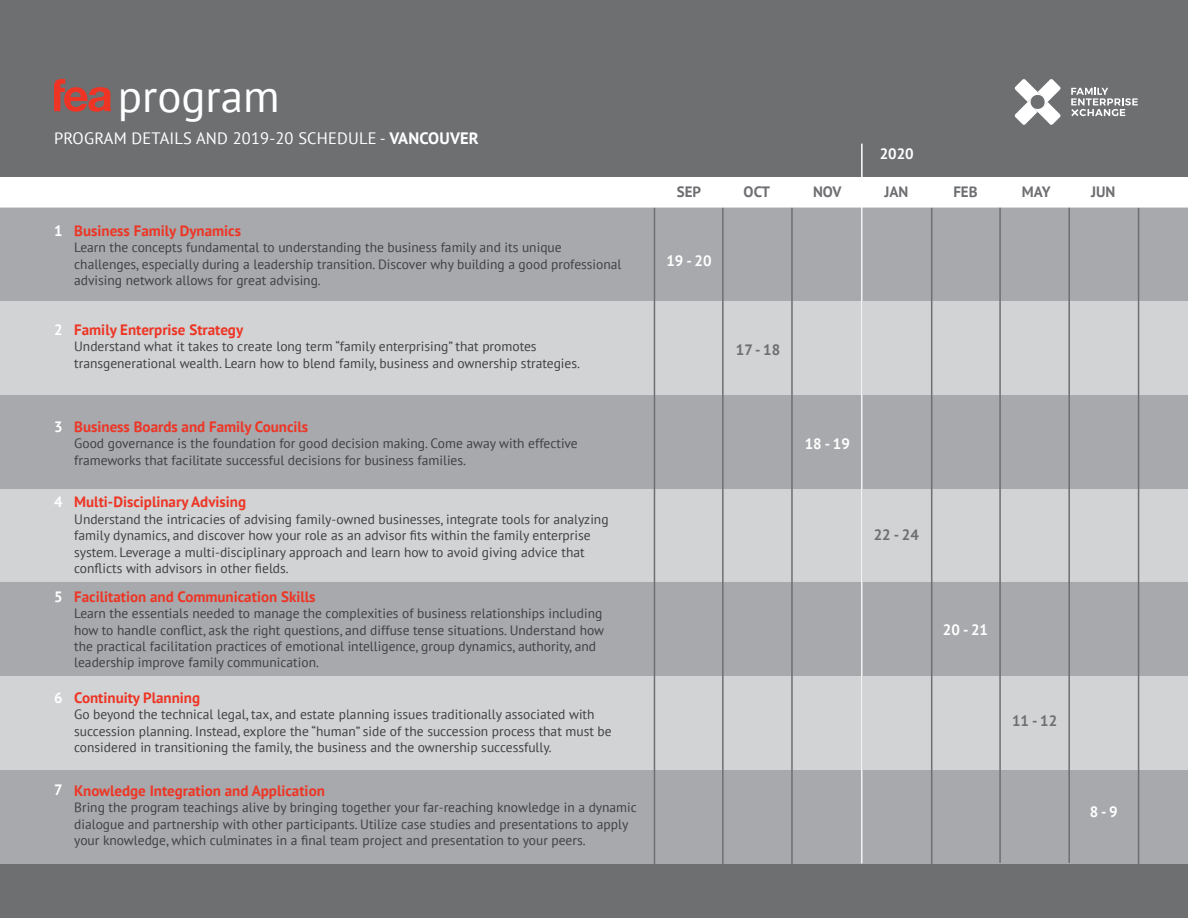
<style>
.page{position:relative;width:1188px;height:918px;background:#fff}
.page>*{position:absolute;margin:0;border:0;box-sizing:border-box;transform-origin:0 0}
.t1{font:45px "PT Sans";color:#fff}
.t2{font:16.5px "PT Sans";letter-spacing:.01em;color:#fff}
.t3{font:700 15px "PT Sans";color:#ee3525}
.t4{font:700 15px "PT Sans";color:#fff}
.t5{font:700 15px "PT Sans";color:#6d6e71}
.t6{font:700 15px "PT Sans";color:#6d6f71}
.t7{font:13.5px/16.5px "PT Sans";color:#414042}
.s1{font-weight:700}
</style>
<div class="page">
<div style="left:0;top:862px;width:1188px;height:56px;background:#6d6f71"></div>
<div style="left:0;top:0;width:1188px;height:176px;background:#6d6f71"></div>
<div style="left:0;top:208px;width:1188px;height:93px;background:#a7a9ac"></div>
<div style="left:0;top:301px;width:1188px;height:94px;background:#d1d3d4"></div>
<div style="left:0;top:489px;width:1188px;height:93px;background:#d1d3d4"></div>
<div style="left:0;top:676px;width:1188px;height:94px;background:#d1d3d4"></div>
<div style="left:0;top:395px;width:1188px;height:94px;background:#a7a9ac"></div>
<div style="left:0;top:582px;width:1188px;height:94px;background:#a7a9ac"></div>
<div style="left:0;top:770px;width:1188px;height:93px;background:#a7a9ac"></div>
<hr style="left:654px;top:207px;width:1px;height:657px;background:#6d6f71">
<hr style="left:722px;top:207px;width:2px;height:657px;background:#6d6f71">
<hr style="left:791px;top:207px;width:2px;height:657px;background:#6d6f71">
<hr style="left:931px;top:207px;width:1px;height:657px;background:#6d6f71">
<hr style="left:999px;top:206px;width:2px;height:657px;background:#6d6f71">
<hr style="left:1068px;top:206px;width:2px;height:657px;background:#6d6f71">
<hr style="left:1138px;top:207px;width:1px;height:657px;background:#6d6f71">
<hr style="left:0;top:205px;width:1188px;height:3px;background:#fff">
<hr style="left:861px;top:144px;width:2px;height:719px;background:#fff">
<svg style="left:54px;top:79px;width:57px;height:33px"></svg>
<svg style="left:1015px;top:79px;width:46px;height:46px"></svg>
<svg style="left:1071px;top:88px;width:67px;height:28px"></svg>
<h1 class="t1" style="left:118px;top:67px;width:164px">program</h1>
<p class="t2" style="left:54px;top:127px;width:426px">PROGRAM DETAILS AND 2019-20 SCHEDULE - <span class="s1">VANCOUVER</span></p>
<p class="t4" style="left:54px;top:221px;width:10px">1</p>
<p class="t3" style="left:74px;top:221px;width:168px">Business Family Dynamics</p>
<p class="t7" style="left:74px;top:239px;width:549px">Learn the concepts fundamental to understanding the business family and its unique challenges, especially during a leadership transition. Discover why building a good professional advising network allows for great advising.</p>
<p class="t4" style="left:54px;top:320px;width:10px">2</p>
<p class="t3" style="left:74px;top:320px;width:171px">Family Enterprise Strategy</p>
<p class="t7" style="left:74px;top:338px;width:507px">Understand what it takes to create long term “family enterprising” that promotes transgenerational wealth. Learn how to blend family, business and ownership strategies.</p>
<p class="t4" style="left:54px;top:417px;width:10px">3</p>
<p class="t3" style="left:74px;top:417px;width:236px">Business Boards and Family Councils</p>
<p class="t7" style="left:74px;top:435px;width:505px">Good governance is the foundation for good decision making. Come away with effective frameworks that facilitate successful decisions for business families.</p>
<p class="t4" style="left:54px;top:492px;width:10px">4</p>
<p class="t4" style="left:54px;top:587px;width:10px">5</p>
<p class="t4" style="left:54px;top:687px;width:10px">6</p>
<p class="t4" style="left:54px;top:780px;width:10px">7</p>
<p class="t3" style="left:74px;top:492px;width:173px">Multi-Disciplinary Advising</p>
<p class="t7" style="left:74px;top:510px;width:536px">Understand the intricacies of advising family-owned businesses, integrate tools for analyzing family dynamics, and discover how your role as an advisor fits within the family enterprise system. Leverage a multi-disciplinary approach and learn how to avoid giving advice that conflicts with advisors in other fields.</p>
<p class="t3" style="left:74px;top:587px;width:243px">Facilitation and Communication Skills</p>
<p class="t7" style="left:74px;top:605px;width:532px">Learn the essentials needed to manage the complexities of business relationships including how to handle conflict, ask the right questions, and diffuse tense situations. Understand how the practical facilitation practices of emotional intelligence, group dynamics, authority, and leadership improve family communication.</p>
<p class="t3" style="left:74px;top:688px;width:127px">Continuity Planning</p>
<p class="t7" style="left:74px;top:706px;width:539px">Go beyond the technical legal, tax, and estate planning issues traditionally associated with succession planning. Instead, explore the “human” side of the succession process that must be considered in transitioning the family, the business and the ownership successfully.</p>
<p class="t3" style="left:74px;top:781px;width:252px">Knowledge Integration and Application</p>
<p class="t7" style="left:74px;top:799px;width:564px">Bring the program teachings alive by bringing together your far-reaching knowledge in a dynamic dialogue and partnership with other participants. Utilize case studies and presentations to apply your knowledge, which culminates in a final team project and presentation to your peers.</p>
<p class="t4" style="left:880px;top:144px;width:36px">2020</p>
<p class="t5" style="left:677px;top:182px;width:26px">SEP</p>
<p class="t5" style="left:744px;top:182px;width:28px">OCT</p>
<p class="t5" style="left:813px;top:182px;width:30px">NOV</p>
<p class="t5" style="left:884px;top:182px;width:25px">JAN</p>
<p class="t5" style="left:953px;top:182px;width:26px">FEB</p>
<p class="t5" style="left:1022px;top:182px;width:30px">MAY</p>
<p class="t4" style="left:666px;top:251px;width:47px">19 - 20</p>
<p class="t6" style="left:736px;top:340px;width:46px">17 - 18</p>
<p class="t4" style="left:805px;top:434px;width:47px">18 - 19</p>
<p class="t6" style="left:874px;top:525px;width:47px">22 - 24</p>
<p class="t4" style="left:943px;top:620px;width:47px">20 - 21</p>
<p class="t6" style="left:1012px;top:711px;width:47px">11 - 12</p>
<p class="t5" style="left:1091px;top:182px;width:26px">JUN</p>
<p class="t4" style="left:1090px;top:802px;width:30px">8 - 9</p>
</div>
